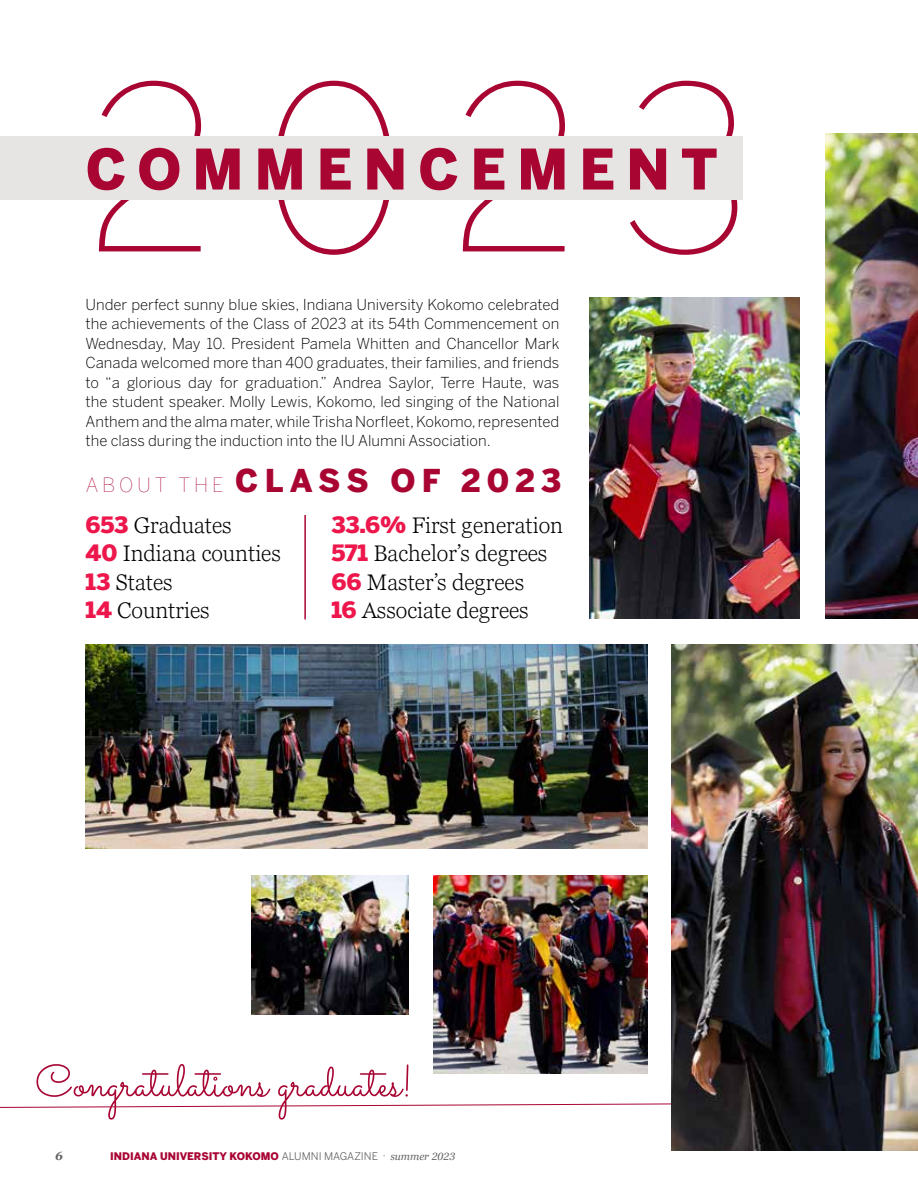
<style>
.page{position:relative;width:918px;height:1188px;background:#fff}
.page>*{position:absolute;margin:0;border:0;box-sizing:border-box;transform-origin:0 0}
.t1{font:100 226.2px "Benton Sans";color:#a90533}
.t2{font:900 55.35px "Benton Sans";letter-spacing:.2em;color:#a90533}
.t3{font:900 31.5px "Benton Sans";letter-spacing:.19em;color:#a90533}
.t4{font:300 22.5px/28.5px "Georgia Pro";color:#000}
.t5{font:300 15px/19.5px "Benton Sans";color:#000;text-align:justify}
.t6{font:italic 700 12px "Georgia Pro";color:#636466}
.t7{font:900 10.5px "Benton Sans";color:#a90533}
.s1{font-weight:100;font-size:19.5px}
.s2{font-family:"Benton Sans";font-weight:900;color:#ed174c}
.s3{font-weight:400;color:#636466}
.s4{font-family:"Georgia Pro";font-weight:400;font-style:italic;color:#636466}
</style>
<div class="page">
<svg style="left:0;top:1024px;width:672px;height:127px"></svg>
<img style="left:672px;top:644px;width:246px;height:507px">
<img style="left:589px;top:298px;width:211px;height:320px">
<img style="left:86px;top:644px;width:561px;height:204px">
<img style="left:825px;top:133px;width:93px;height:485px">
<img style="left:251px;top:875px;width:157px;height:140px">
<img style="left:433px;top:875px;width:214px;height:199px">
<hr style="left:304px;top:515px;width:2px;height:104px;background:#a90533">
<div style="left:0;top:137px;width:743px;height:63px;background:#e7e5e4"></div>
<h1 class="t1" style="left:86px;top:34px;width:669px">2023</h1>
<h2 class="t2" style="left:86px;top:134px;width:633px">COMMENCEMENT</h2>
<p class="t5" style="left:86px;top:294px;width:475px">Under perfect sunny blue skies, Indiana University Kokomo celebrated the achievements of the Class of 2023 at its 54th Commencement on Wednesday, May 10. President Pamela Whitten and Chancellor Mark Canada welcomed more than 400 graduates, their families, and friends to “a glorious day for graduation.” Andrea Saylor, Terre Haute, was the student speaker. Molly Lewis, Kokomo, led singing of the National Anthem and the alma mater, while Trisha Norfleet, Kokomo, represented the class during the induction into the IU Alumni Association.</p>
<h3 class="t3" style="left:86px;top:461px;width:477px"><span class="s1">ABOUT THE</span> CLASS OF 2023</h3>
<h3 class="t4" style="left:86px;top:512px;width:197px"><span class="s2">653</span> Graduates<br><span class="s2">40</span> Indiana counties<br><span class="s2">13</span> States<br><span class="s2">14</span> Countries</h3>
<h3 class="t4" style="left:331px;top:512px;width:233px"><span class="s2">33.6%</span> First generation<br><span class="s2">571</span> Bachelor’s degrees<br><span class="s2">66</span> Master’s degrees<br><span class="s2">16</span> Associate degrees</h3>
<p class="t6" style="left:55px;top:1149px;width:9px">6</p>
<p class="t7" style="left:110px;top:1149px;width:347px">INDIANA UNIVERSITY KOKOMO <span class="s3">ALUMNI MAGAZINE ·</span> <span class="s4">summer 2023</span></p>
</div>
